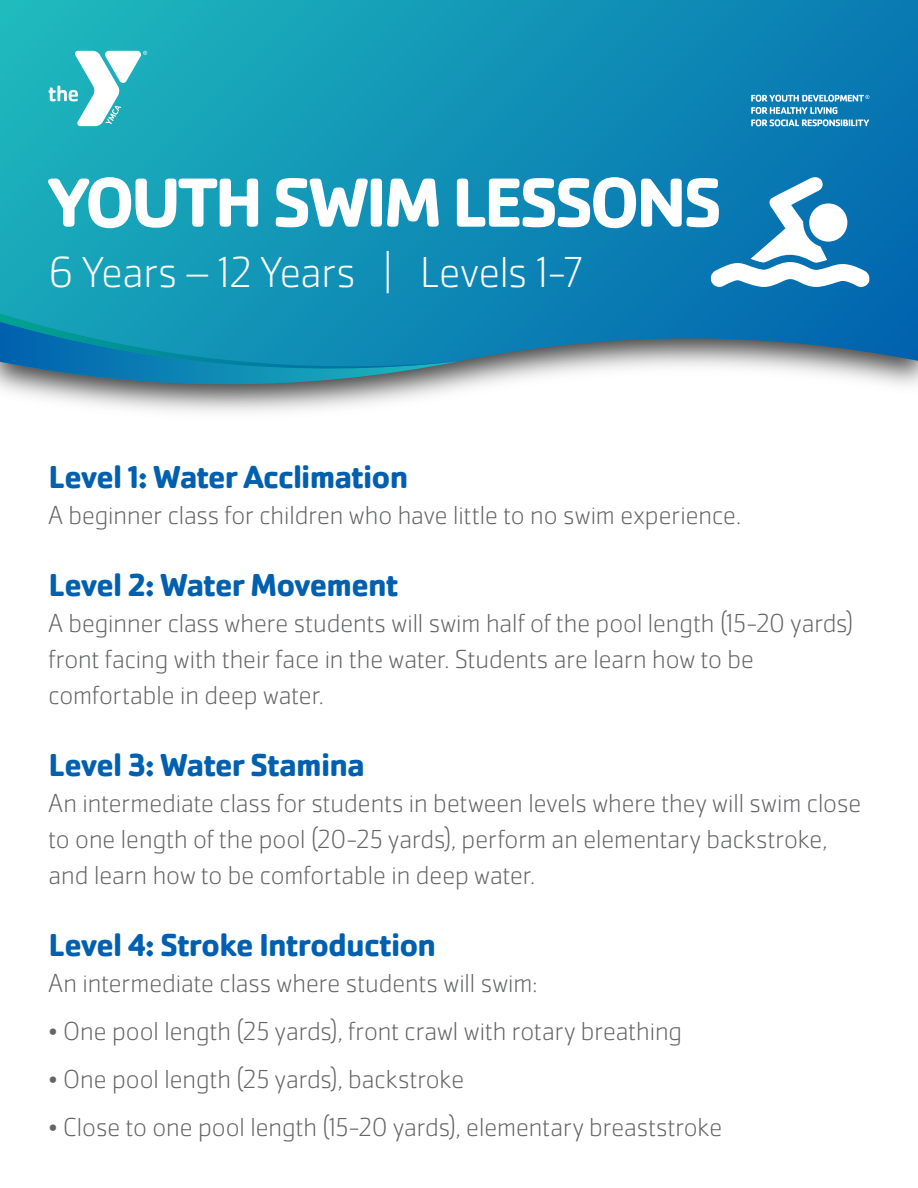
<style>
.page{position:relative;width:918px;height:1188px;background:#fff}
.page>*{position:absolute;margin:0;border:0;box-sizing:border-box;transform-origin:0 0}
.t1{font:700 72px "Cachet Pro";letter-spacing:-.055em;color:#fff}
.t2{font:200 45px "Cachet Pro";letter-spacing:-.01em;color:#fff}
.t3{font:700 33px "Cachet Pro";letter-spacing:-.025em;color:#0060af}
.t4{font:200 27px/36px "Cachet Pro";color:#636466}
</style>
<div class="page">
<svg style="left:0;top:0;width:918px;height:392px;background:#1e94b7"></svg>
<svg style="left:0;top:313px;width:459px;height:79px;background:#278cad"></svg>
<svg style="left:49px;top:51px;width:98px;height:75px"></svg>
<svg style="left:751px;top:95px;width:118px;height:31px;background:#53a2c9"></svg>
<svg style="left:711px;top:176px;width:159px;height:111px"></svg>
<h1 class="t1" style="left:49px;top:158px;width:675px">YOUTH SWIM LESSONS</h1>
<h2 class="t2" style="left:49px;top:246px;width:536px">6 Years – 12 Years | Levels 1-7</h2>
<p class="t3" style="left:49px;top:457px;width:361px">Level 1: Water Acclimation</p>
<p class="t4" style="left:49px;top:498px;width:694px">A beginner class for children who have little to no swim experience.</p>
<p class="t3" style="left:49px;top:565px;width:351px">Level 2: Water Movement</p>
<p class="t4" style="left:49px;top:606px;width:806px">A beginner class where students will swim half of the pool length (15-20 yards) front facing with their face in the water. Students are learn how to be comfortable in deep water.</p>
<p class="t3" style="left:49px;top:745px;width:318px">Level 3: Water Stamina</p>
<p class="t4" style="left:49px;top:786px;width:814px">An intermediate class for students in between levels where they will swim close to one length of the pool (20-25 yards), perform an elementary backstroke, and learn how to be comfortable in deep water.</p>
<p class="t3" style="left:49px;top:925px;width:389px">Level 4: Stroke Introduction</p>
<p class="t4" style="left:49px;top:966px;width:490px">An intermediate class where students will swim:</p>
<p class="t4" style="left:49px;top:1014px;width:635px">• One pool length (25 yards), front crawl with rotary breathing</p>
<p class="t4" style="left:49px;top:1062px;width:417px">• One pool length (25 yards), backstroke</p>
<p class="t4" style="left:49px;top:1110px;width:675px">• Close to one pool length (15-20 yards), elementary breaststroke</p>
</div>
